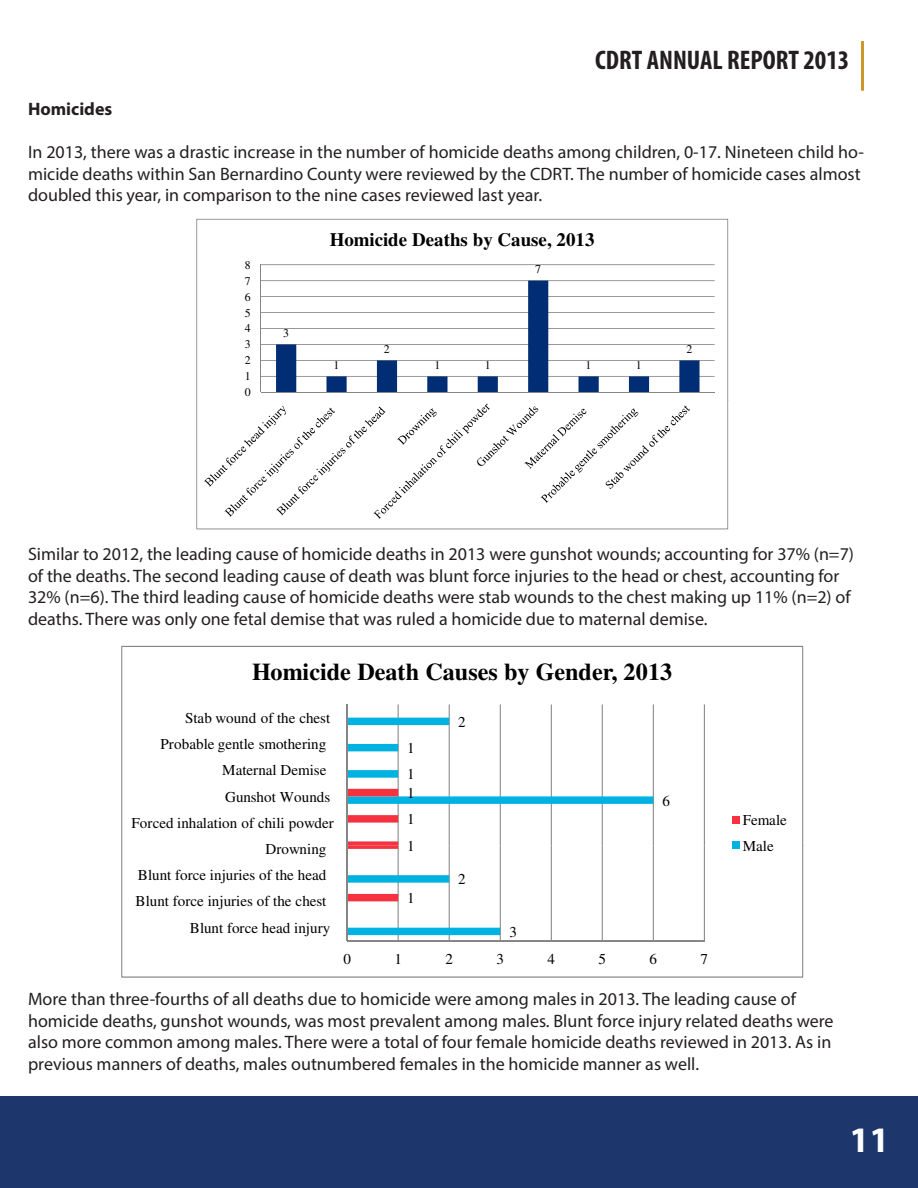
<style>
.page{position:relative;width:918px;height:1188px;background:#fff}
.page>*{position:absolute;margin:0;border:0;box-sizing:border-box;transform-origin:0 0}
.t1{font:700 36px "Myriad Pro";color:#fff}
.t2{font:700 condensed 27px "Myriad Pro";color:#231f20}
.t3{font:700 24.15px "Times";color:#000}
.t4{font:700 18.9px "Times";color:#000}
.t5{font:18px/21.6px "Myriad Pro";color:#231f20}
.t6{font:700 18px "Myriad Pro";color:#231f20}
.t7{font:15.15px "Times";letter-spacing:-.005em;color:#000}
.t8{font:11.85px "Times";color:#000}
</style>
<div class="page">
<div style="left:0;top:1096px;width:918px;height:92px;background:#1d366c"></div>
<hr style="left:861px;top:41px;width:3px;height:50px;background:#ca992a">
<svg style="left:196px;top:219px;width:532px;height:181px"></svg>
<svg style="left:196px;top:400px;width:532px;height:129px"></svg>
<svg style="left:121px;top:646px;width:682px;height:199px"></svg>
<svg style="left:347px;top:718px;width:306px;height:127px"></svg>
<svg style="left:732px;top:842px;width:8px;height:3px"></svg>
<svg style="left:121px;top:845px;width:682px;height:133px"></svg>
<p class="t2" style="left:595px;top:43px;width:256px">CDRT ANNUAL REPORT 2013</p>
<p class="t6" style="left:28px;top:97px;width:86px">Homicides</p>
<p class="t5" style="left:28px;top:141px;width:837px">In 2013, there was a drastic increase in the number of homicide deaths among children, 0-17. Nineteen child ho&shy;micide deaths within San Bernardino County were reviewed by the CDRT. The number of homicide cases almost</p>
<p class="t5" style="left:28px;top:184px;width:516px">doubled this year, in comparison to the nine cases reviewed last year.</p>
<p class="t8" style="left:245px;top:260px;width:7px">8</p>
<p class="t8" style="left:245px;top:276px;width:7px">7</p>
<p class="t8" style="left:245px;top:292px;width:7px">6</p>
<p class="t8" style="left:245px;top:308px;width:7px">5</p>
<p class="t8" style="left:245px;top:324px;width:7px">4</p>
<p class="t8" style="left:245px;top:340px;width:7px">3</p>
<p class="t8" style="left:245px;top:356px;width:7px">2</p>
<p class="t8" style="left:245px;top:372px;width:7px">1</p>
<p class="t8" style="left:245px;top:388px;width:7px">0</p>
<p class="t8" style="left:283px;top:328px;width:7px">3</p>
<p class="t4" style="left:330px;top:233px;width:266px">Homicide Deaths by Cause, 2013</p>
<p class="t8" style="left:334px;top:360px;width:7px">1</p>
<p class="t8" style="left:384px;top:344px;width:7px">2</p>
<p class="t8" style="left:434px;top:360px;width:7px">1</p>
<p class="t8" style="left:485px;top:360px;width:7px">1</p>
<p class="t8" style="left:535px;top:265px;width:7px">7</p>
<p class="t8" style="left:586px;top:360px;width:7px">1</p>
<p class="t8" style="left:636px;top:360px;width:7px">1</p>
<p class="t8" style="left:686px;top:344px;width:7px">2</p>
<p class="t5" style="left:28px;top:543px;width:827px">Similar to 2012, the leading cause of homicide deaths in 2013 were gunshot wounds; accounting for 37% (n=7) of the deaths. The second leading cause of death was blunt force injuries to the head or chest, accounting for 32% (n=6). The third leading cause of homicide deaths were stab wounds to the chest making up 11% (n=2) of deaths. There was only one fetal demise that was ruled a homicide due to maternal demise.</p>
<p class="t3" style="left:252px;top:664px;width:422px">Homicide Death Causes by Gender, 2013</p>
<p class="t7" style="left:185px;top:712px;width:147px">Stab wound of the chest</p>
<p class="t7" style="left:458px;top:716px;width:9px">2</p>
<p class="t7" style="left:160px;top:738px;width:167px">Probable gentle smothering</p>
<p class="t7" style="left:407px;top:743px;width:9px">1</p>
<p class="t7" style="left:222px;top:765px;width:106px">Maternal Demise</p>
<p class="t7" style="left:407px;top:769px;width:9px">1</p>
<p class="t7" style="left:225px;top:791px;width:107px">Gunshot Wounds</p>
<p class="t7" style="left:407px;top:788px;width:9px">1</p>
<p class="t7" style="left:662px;top:795px;width:9px">6</p>
<p class="t7" style="left:132px;top:817px;width:204px">Forced inhalation of chili powder</p>
<p class="t7" style="left:407px;top:814px;width:9px">1</p>
<p class="t7" style="left:743px;top:815px;width:46px">Female</p>
<p class="t7" style="left:266px;top:844px;width:62px">Drowning</p>
<p class="t7" style="left:743px;top:840px;width:33px">Male</p>
<p class="t7" style="left:407px;top:840px;width:9px">1</p>
<p class="t7" style="left:138px;top:870px;width:190px">Blunt force injuries of the head</p>
<p class="t7" style="left:458px;top:874px;width:9px">2</p>
<p class="t7" style="left:136px;top:896px;width:192px">Blunt force injuries of the chest</p>
<p class="t7" style="left:407px;top:893px;width:9px">1</p>
<p class="t7" style="left:190px;top:922px;width:142px">Blunt force head injury</p>
<p class="t7" style="left:509px;top:926px;width:9px">3</p>
<p class="t7" style="left:343px;top:954px;width:9px">0</p>
<p class="t7" style="left:394px;top:954px;width:9px">1</p>
<p class="t7" style="left:445px;top:954px;width:9px">2</p>
<p class="t7" style="left:496px;top:954px;width:9px">3</p>
<p class="t7" style="left:547px;top:954px;width:9px">4</p>
<p class="t7" style="left:599px;top:954px;width:9px">5</p>
<p class="t7" style="left:650px;top:954px;width:9px">6</p>
<p class="t7" style="left:701px;top:954px;width:9px">7</p>
<p class="t5" style="left:28px;top:988px;width:769px">More than three-fourths of all deaths due to homicide were among males in 2013. The leading cause of</p>
<p class="t5" style="left:28px;top:1009px;width:807px;text-align:justify">homicide deaths, gunshot wounds, was most prevalent among males. Blunt force injury related deaths were also more common among males. There were a total of four female homicide deaths reviewed in 2013. As in previous manners of deaths, males outnumbered females in the homicide manner as well.</p>
<p class="t1" style="left:849px;top:1116px;width:41px">11</p>
</div>
